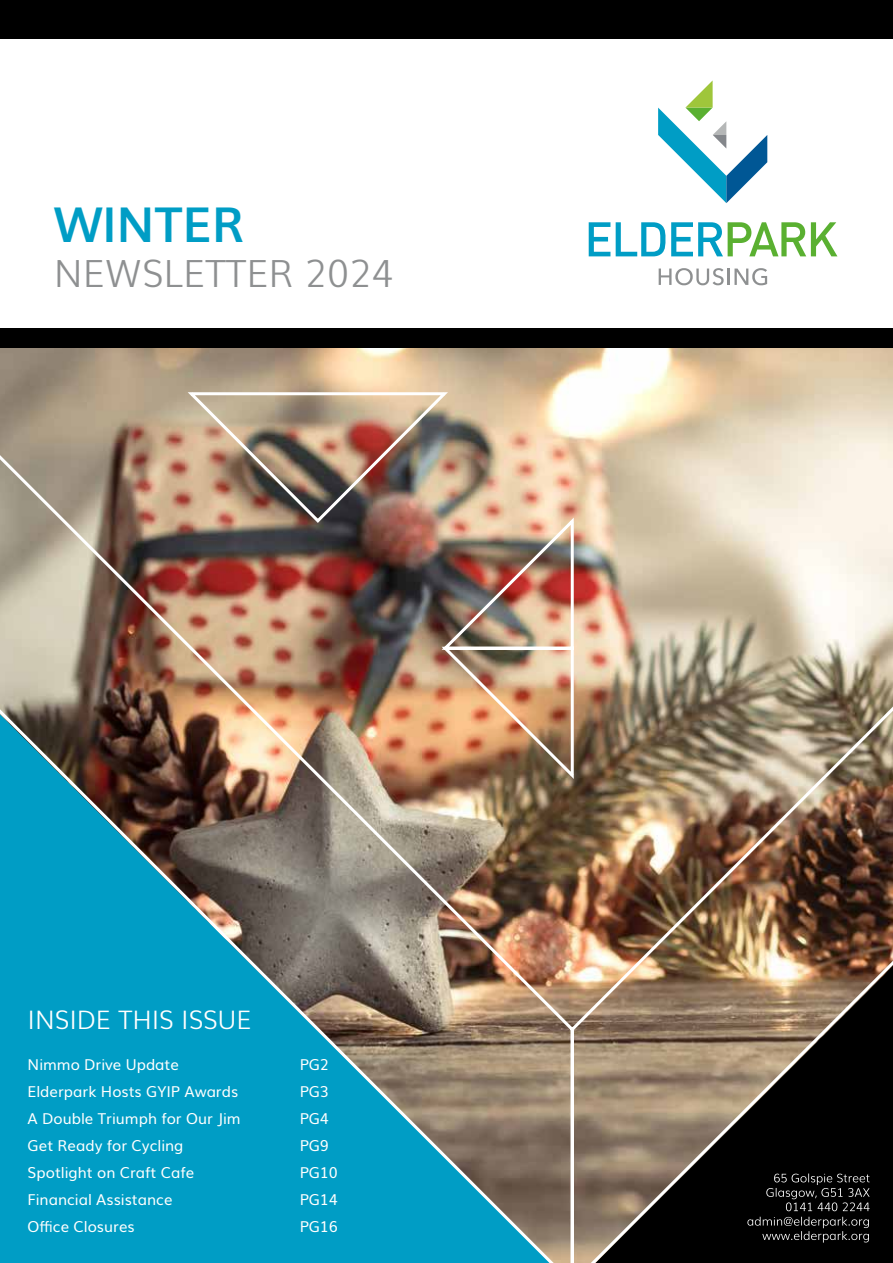
<style>
.page{position:relative;width:893px;height:1263px;background:#fff}
.page>*{position:absolute;margin:0;border:0;box-sizing:border-box;transform-origin:0 0}
.t1{font:700 48px "Muli";color:#009dc5}
.t2{font:300 37.5px "Muli";color:#8e9091}
.t3{font:300 25.5px "Muli";color:#fff}
.t4{font:15px/27px "Muli";color:#fff}
</style>
<div class="page">
<div style="left:0;top:0;width:893px;height:38px;background:#000"></div>
<img style="left:0;top:348px;width:893px;height:39px">
<img style="left:0;top:387px;width:893px;height:876px">
<svg style="left:659px;top:268px;width:108px;height:17px"></svg>
<svg style="left:589px;top:222px;width:21px;height:34px"></svg>
<svg style="left:616px;top:222px;width:221px;height:34px"></svg>
<svg style="left:658px;top:80px;width:109px;height:123px"></svg>
<div style="left:0;top:329px;width:893px;height:19px;background:#000"></div>
<svg style="left:747px;top:1217px;width:122px;height:25px;background:#252525"></svg>
<svg style="left:766px;top:1173px;width:104px;height:38px;background:#222"></svg>
<h1 class="t1" style="left:54px;top:186px;width:192px">WINTER</h1>
<h2 class="t2" style="left:54px;top:243px;width:341px">NEWSLETTER 2024</h2>
<h3 class="t3" style="left:28px;top:1000px;width:225px">INSIDE THIS ISSUE</h3>
<p class="t4" style="left:28px;top:1050px;width:215px">Nimmo Drive Update<br>Elderpark Hosts GYIP Awards<br>A Double Triumph for Our Jim<br>Get Ready for Cycling<br>Spotlight on Craft Cafe<br>Financial Assistance<br>Office Closures</p>
<p class="t4" style="left:300px;top:1050px;width:39px">PG2<br>PG3<br>PG4<br>PG9<br>PG10<br>PG14<br>PG16</p>
</div>
